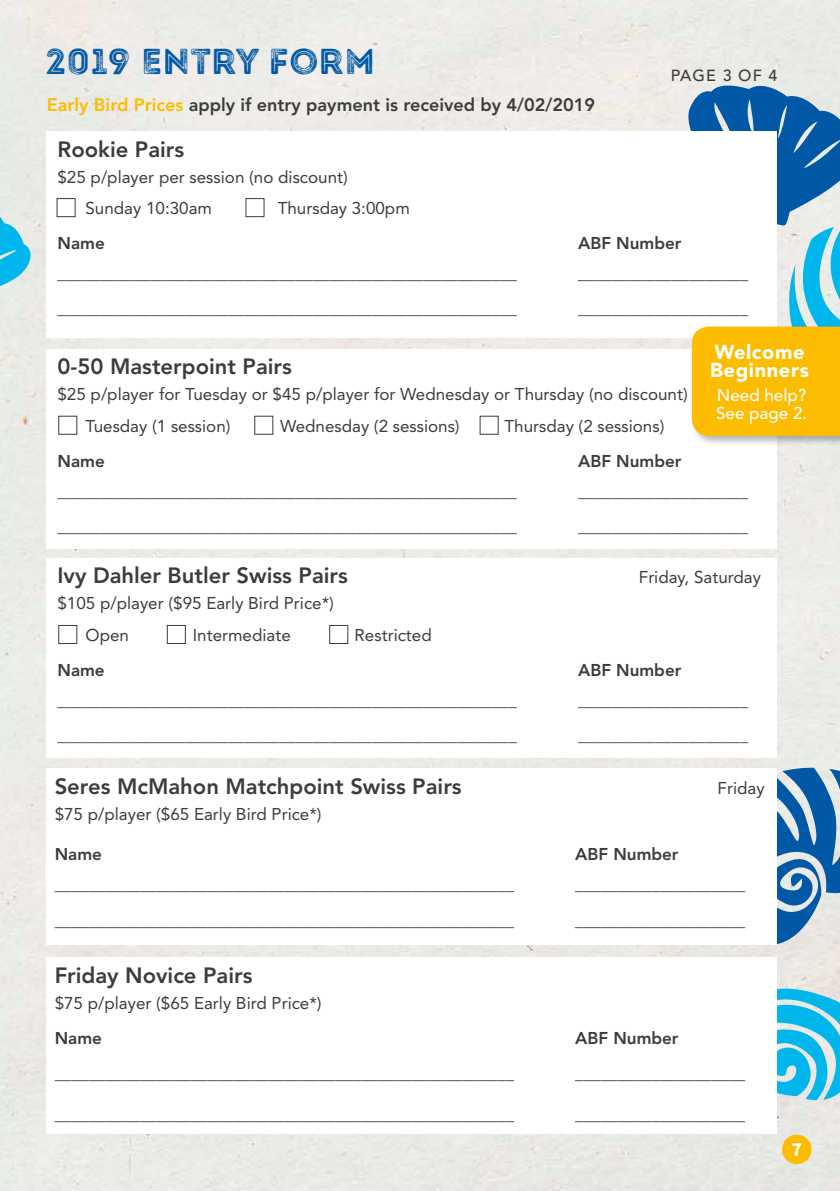
<style>
.page{position:relative;width:840px;height:1191px;background:#fff}
.page>*{position:absolute;margin:0;border:0;box-sizing:border-box;transform-origin:0 0}
.t1{font:36px "Intro Rust G Base 2 Line";letter-spacing:.02em;color:#0058a6}
.t2{font:800 22px "Avenir LT Std";color:#3c3c3b}
.t3{font:900 20px/18px "Avenir LT Std";letter-spacing:.03em;color:#fff}
.t4{font:700 20px "Source Sans Pro";color:#fff}
.t5{font:800 18px "Avenir LT Std";color:#3c3c3b}
.t6{font:17px/31.6px "Avenir LT Std";color:#3c3c3b}
.t7{font:800 17px "Avenir LT Std";color:#3c3c3b}
.t8{font:500 17px/18px "Avenir LT Std";color:#fff}
.t9{font:500 16px "Avenir LT Std";letter-spacing:.07em;color:#3c3c3b}
.s1{color:#fcbc00}
</style>
<div class="page">
<div style="left:35px;top:0;width:804px;height:1191px;background:#ebebe6"></div>
<div style="left:0;top:0;width:35px;height:1191px;background:#e9ebe6"></div>
<svg style="left:683px;top:765px;width:156px;height:188px;background:#7aa4c7"></svg>
<svg style="left:776px;top:979px;width:63px;height:121px;background:#58c8e8"></svg>
<div style="left:46px;top:558px;width:730px;height:199px;background:#fff"></div>
<div style="left:58px;top:625px;width:19px;height:19px;border:1px solid #3c3c3b"></div>
<div style="left:167px;top:625px;width:19px;height:19px;border:1px solid #3c3c3b"></div>
<div style="left:329px;top:625px;width:19px;height:19px;border:1px solid #3c3c3b"></div>
<div style="left:46px;top:131px;width:730px;height:207px;background:#fff"></div>
<div style="left:245px;top:198px;width:19px;height:19px;border:1px solid #3c3c3b"></div>
<div style="left:56px;top:198px;width:20px;height:19px;border:1px solid #3c3c3b"></div>
<div style="left:46px;top:957px;width:730px;height:177px;background:#fff"></div>
<div style="left:46px;top:349px;width:730px;height:199px;background:#fff"></div>
<div style="left:254px;top:416px;width:19px;height:19px;border:1px solid #3c3c3b"></div>
<div style="left:58px;top:416px;width:19px;height:19px;border:1px solid #3c3c3b"></div>
<div style="left:46px;top:768px;width:730px;height:177px;background:#fff"></div>
<div style="left:689px;top:324px;width:150px;height:122px;background:#1d1d1b;opacity:.32"></div>
<svg style="left:680px;top:79px;width:159px;height:357px"></svg>
<div style="left:479px;top:416px;width:19px;height:19px;border:1px solid #3c3c3b"></div>
<div style="left:781px;top:1134px;width:30px;height:30px;background:#fcbc00;border-radius:50%"></div>
<h1 class="t1" style="left:45px;top:38px;width:331px">2019 ENTRY FORM</h1>
<p class="t5" style="left:47px;top:94px;width:549px"><span class="s1">Early Bird Prices</span> apply if entry payment is received by 4/02/2019</p>
<p class="t2" style="left:57px;top:136px;width:128px">Rookie Pairs</p>
<p class="t6" style="left:85px;top:161px;width:264px;text-indent:-28px">$25 p/player per session (no discount)<br>Sunday 10:30am</p>
<p class="t6" style="left:277px;top:193px;width:133px">Thursday 3:00pm</p>
<p class="t9" style="left:670px;top:66px;width:108px">PAGE 3 OF 4</p>
<p class="t7" style="left:57px;top:233px;width:49px">Name</p>
<p class="t7" style="left:577px;top:233px;width:105px">ABF Number</p>
<p class="t6" style="left:57px;top:257px;width:460px">______________________________________________________</p>
<p class="t6" style="left:577px;top:257px;width:171px">____________________</p>
<p class="t6" style="left:57px;top:293px;width:460px">______________________________________________________</p>
<p class="t6" style="left:577px;top:293px;width:171px">____________________</p>
<p class="t2" style="left:57px;top:353px;width:236px">0-50 Masterpoint Pairs</p>
<p class="t6" style="left:85px;top:378px;width:603px;text-indent:-28px">$25 p/player for Tuesday or $45 p/player for Wednesday or Thursday (no discount)<br>Tuesday (1 session)</p>
<p class="t6" style="left:280px;top:410px;width:181px">Wednesday (2 sessions)</p>
<p class="t6" style="left:504px;top:410px;width:161px">Thursday (2 sessions)</p>
<p class="t3" style="left:709px;top:343px;width:100px">Welcome<br>Beginners</p>
<p class="t8" style="left:715px;top:387px;width:93px">Need help?<br>See page 2.</p>
<p class="t7" style="left:57px;top:451px;width:49px">Name</p>
<p class="t7" style="left:577px;top:451px;width:105px">ABF Number</p>
<p class="t6" style="left:57px;top:475px;width:461px">______________________________________________________</p>
<p class="t6" style="left:577px;top:475px;width:171px">____________________</p>
<p class="t6" style="left:57px;top:510px;width:461px">______________________________________________________</p>
<p class="t6" style="left:577px;top:510px;width:171px">____________________</p>
<p class="t2" style="left:57px;top:562px;width:292px">Ivy Dahler Butler Swiss Pairs</p>
<p class="t6" style="left:638px;top:561px;width:123px">Friday, Saturday</p>
<p class="t6" style="left:85px;top:587px;width:250px;text-indent:-28px">$105 p/player ($95 Early Bird Price*)<br>Open</p>
<p class="t6" style="left:193px;top:619px;width:99px">Intermediate</p>
<p class="t6" style="left:354px;top:619px;width:79px">Restricted</p>
<p class="t7" style="left:57px;top:660px;width:49px">Name</p>
<p class="t7" style="left:577px;top:660px;width:105px">ABF Number</p>
<p class="t6" style="left:57px;top:684px;width:460px">______________________________________________________</p>
<p class="t6" style="left:577px;top:684px;width:171px">____________________</p>
<p class="t6" style="left:57px;top:719px;width:460px">______________________________________________________</p>
<p class="t6" style="left:577px;top:719px;width:171px">____________________</p>
<p class="t2" style="left:55px;top:773px;width:408px">Seres McMahon Matchpoint Swiss Pairs</p>
<p class="t6" style="left:717px;top:772px;width:48px">Friday</p>
<p class="t6" style="left:55px;top:798px;width:268px">$75 p/player ($65 Early Bird Price*)</p>
<p class="t7" style="left:55px;top:844px;width:49px">Name</p>
<p class="t7" style="left:575px;top:844px;width:105px">ABF Number</p>
<p class="t6" style="left:55px;top:868px;width:460px">______________________________________________________</p>
<p class="t6" style="left:575px;top:868px;width:171px">____________________</p>
<p class="t6" style="left:55px;top:904px;width:460px">______________________________________________________</p>
<p class="t6" style="left:575px;top:904px;width:171px">____________________</p>
<p class="t2" style="left:55px;top:962px;width:199px">Friday Novice Pairs</p>
<p class="t6" style="left:55px;top:987px;width:268px">$75 p/player ($65 Early Bird Price*)</p>
<p class="t7" style="left:55px;top:1027px;width:49px">Name</p>
<p class="t7" style="left:575px;top:1027px;width:105px">ABF Number</p>
<p class="t6" style="left:55px;top:1057px;width:461px">______________________________________________________</p>
<p class="t6" style="left:575px;top:1057px;width:171px">____________________</p>
<p class="t6" style="left:55px;top:1098px;width:461px">______________________________________________________</p>
<p class="t6" style="left:575px;top:1098px;width:171px">____________________</p>
<p class="t4" style="left:791px;top:1136px;width:12px">7</p>
</div>
